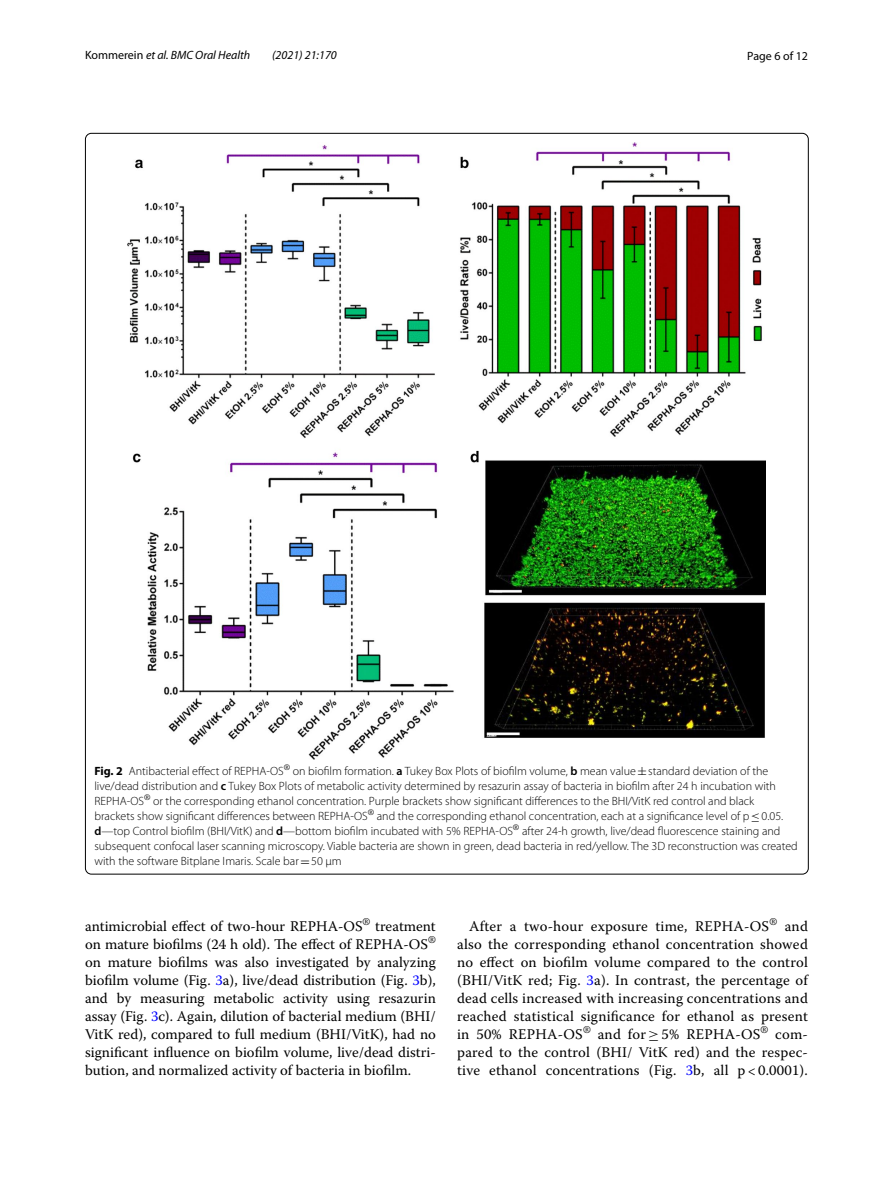
<style>
.page{position:relative;width:893px;height:1187px;background:#fff}
.page>*{position:absolute;margin:0;border:0;box-sizing:border-box;transform-origin:0 0}
.t1{font:14.7px/18px "Warnock Pro";letter-spacing:.01em;color:#000;text-align:justify}
.t2{font:300 12px/15px "Myriad Pro";color:#000}
.t3{font:italic 12px "Myriad Pro";color:#000}
.t4{font:12px "Myriad Pro";color:#000}
.s1{font-style:normal}
.s2{font-weight:700}
.s3{font-weight:600}
.s4{font-family:"MTSY";font-weight:400}
.s5{color:#00f}
.s6{font-family:"MTSY"}
</style>
<div class="page">
<img style="left:128px;top:142px;width:638px;height:617px">
<p class="t3" style="left:85px;top:48px;width:167px"><span class="s1">Kommerein</span> et al. BMC Oral Health</p>
<p class="t3" style="left:272px;top:48px;width:66px">(2021) 21:170</p>
<p class="t4" style="left:747px;top:48px;width:62px">Page 6 of 12</p>
<p class="t2" style="left:94px;top:763px;width:705px"><span class="s2">Fig. 2</span> Antibacterial effect of REPHA-OS<sup>®</sup> on biofilm formation. <span class="s3">a</span> Tukey Box Plots of biofilm volume, <span class="s3">b</span> mean value<span class="s4">±</span>standard deviation of the live/dead distribution and <span class="s3">c</span> Tukey Box Plots of metabolic activity determined by resazurin assay of bacteria in biofilm after 24 h incubation with REPHA-OS<sup>®</sup> or the corresponding ethanol concentration. Purple brackets show significant differences to the BHI/VitK red control and black<br>brackets show significant differences between REPHA-OS<sup>®</sup> and the corresponding ethanol concentration, each at a significance level of p<span class="s4">≤</span>0.05. <span class="s3">d</span>—top Control biofilm (BHI/VitK) and <span class="s3">d</span>—bottom biofilm incubated with 5% REPHA-OS<sup>®</sup> after 24-h growth, live/dead fluorescence staining and subsequent confocal laser scanning microscopy. Viable bacteria are shown in green, dead bacteria in red/yellow. The 3D reconstruction was created with the software Bitplane Imaris. Scale bar<span class="s4">=</span>50 µm</p>
<p class="t1" style="left:85px;top:916px;width:352px">antimicrobial effect of two-hour REPHA-OS<sup>®</sup> treatment on mature biofilms (24 h old). The effect of REPHA-OS<sup>® </sup>on mature biofilms was also investigated by analyzing biofilm volume (Fig. <span class="s5">3</span>a), live/dead distribution (Fig. <span class="s5">3</span>b), and by measuring metabolic activity using resazurin assay (Fig. <span class="s5">3</span>c). Again, dilution of bacterial medium (BHI/ VitK red), compared to full medium (BHI/VitK), had no significant influence on biofilm volume, live/dead distri&shy;bution, and normalized activity of bacteria in biofilm.</p>
<p class="t1" style="left:457px;top:916px;width:352px;text-indent:12px">After a two-hour exposure time, REPHA-OS<sup>®</sup> and also the corresponding ethanol concentration showed no effect on biofilm volume compared to the control (BHI/VitK red; Fig. <span class="s5">3</span>a). In contrast, the percentage of dead cells increased with increasing concentrations and reached statistical significance for ethanol as present in 50% REPHA-OS<sup>®</sup> and for <span class="s6">≥</span> 5% REPHA-OS<sup>®</sup> com&shy;pared to the control (BHI/ VitK red) and the respec&shy;tive ethanol concentrations (Fig. <span class="s5">3</span>b, all p &lt; 0.0001).</p>
</div>
